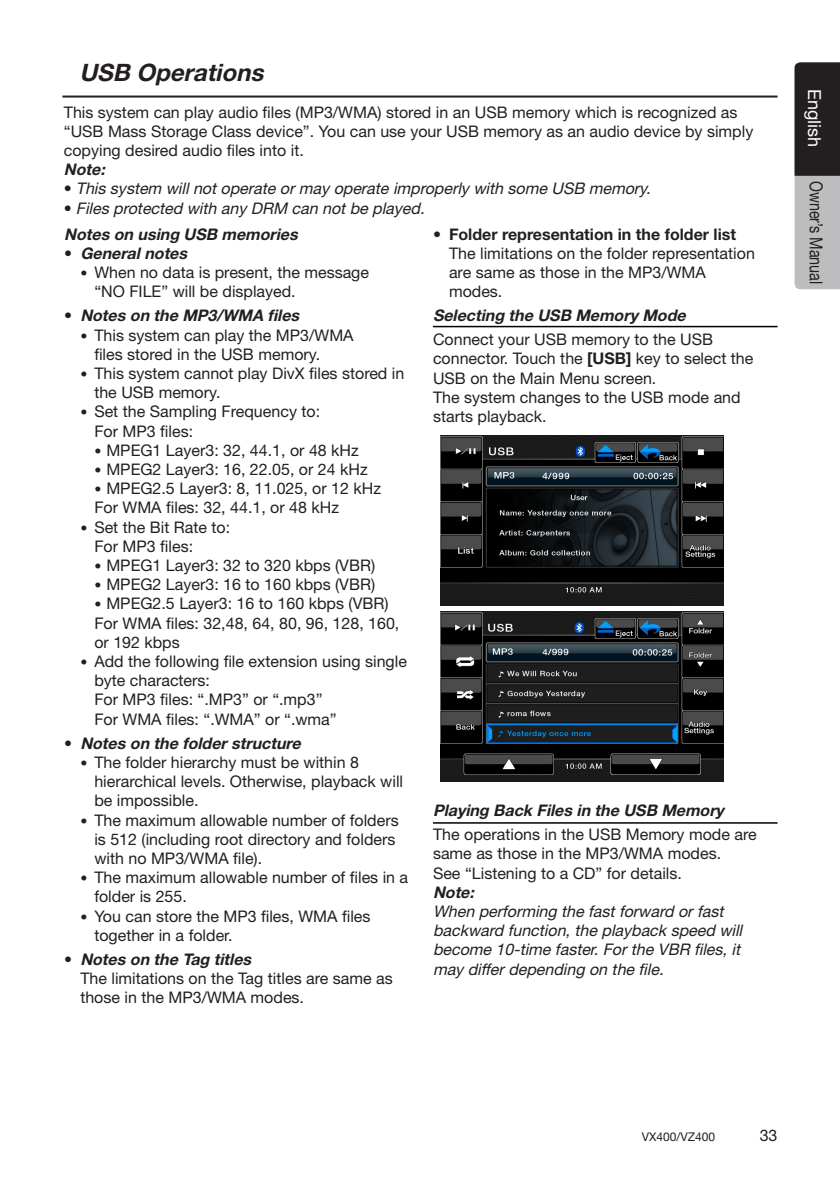
<style>
.page{position:relative;width:840px;height:1191px;background:#fff}
.page>*{position:absolute;margin:0;border:0;box-sizing:border-box;transform-origin:0 0}
.t1{font:italic 700 24px "Helvetica Neue";color:#231f20}
.t2{font:18px "Helvetica Neue";color:#fff}
.t3{font:18px "Helvetica Neue";color:#231f20;scale:.8 1}
.t4{font:16px/19.2px "Helvetica Neue";color:#231f20}
.t5{font:italic 16px/19.2px "Helvetica Neue";color:#231f20}
.t6{font:italic 700 16px "Helvetica Neue";color:#231f20}
.t7{font:700 16px "Helvetica Neue";color:#231f20}
.t8{font:12px "Helvetica Neue";color:#231f20}
.s1{font-weight:700;font-style:normal}
.s2{font-style:normal}
.s3{font-size:14px}
.s4{font-weight:700}
</style>
<div class="page">
<svg style="left:794px;top:62px;width:45px;height:227px;background:#716f71"></svg>
<hr style="left:62px;top:96px;width:715px;height:2px;background:#231f20">
<hr style="left:432px;top:326px;width:345px;height:1px;background:#000">
<hr style="left:432px;top:822px;width:345px;height:1px;background:#000">
<img style="left:440px;top:436px;width:283px;height:170px">
<img style="left:440px;top:611px;width:283px;height:170px">
<p class="t1" style="left:79px;top:58px;width:191px">USB Operations</p>
<p class="t4" style="left:64px;top:102px;width:674px">This system can play audio files (MP3/WMA) stored in an USB memory which is recognized as</p>
<p class="t4" style="left:64px;top:121px;width:690px">“USB Mass Storage Class device”. You can use your USB memory as an audio device by simply copying desired audio files into it.</p>
<p class="t6" style="left:64px;top:159px;width:46px">Note:</p>
<p class="t5" style="left:64px;top:179px;width:591px"><span class="s1">•</span> This system willnotoperate ormay operate improperly with some USB memory.</p>
<p class="t5" style="left:64px;top:198px;width:366px"><span class="s1">•</span> Files protected with any DRM can notbe played.</p>
<p class="t6" style="left:64px;top:224px;width:239px">Notes on using USB memories</p>
<p class="t6" style="left:64px;top:243px;width:128px"><span class="s2">•</span> Generalnotes</p>
<p class="t4" style="left:94px;top:262px;width:276px;text-indent:-14px"><span class="s3">•</span> When no data is present, the message “NO FILE” will be displayed.</p>
<p class="t6" style="left:64px;top:306px;width:240px"><span class="s2">•</span> Notes on the MP3/WMA files</p>
<p class="t4" style="left:94px;top:325px;width:261px;text-indent:-14px"><span class="s3">•</span> This system can play the MP3/WMA files stored in the USB memory.</p>
<p class="t4" style="left:94px;top:363px;width:311px;text-indent:-14px"><span class="s3">•</span> This system cannot play DivX files stored in the USB memory.</p>
<p class="t4" style="left:80px;top:402px;width:241px"><span class="s3">•</span> Set the Sampling Frequency to:</p>
<p class="t4" style="left:94px;top:421px;width:100px">For MP3 files:</p>
<p class="t4" style="left:94px;top:440px;width:266px"><span class="s3">•</span> MPEG1 Layer3: 32 , 44.1, or 48 kHz</p>
<p class="t4" style="left:94px;top:459px;width:275px"><span class="s3">•</span> MPEG2 Layer3: 16, 22 .05, or 24 kHz</p>
<p class="t4" style="left:94px;top:478px;width:288px"><span class="s3">•</span> MPEG2.5 Layer3: 8, 11.025, or 12 kHz</p>
<p class="t4" style="left:94px;top:498px;width:246px">For WMA files: 32 , 44.1, or 48 kHz</p>
<p class="t4" style="left:80px;top:517px;width:151px"><span class="s3">•</span> Set the Bit Rate to:</p>
<p class="t4" style="left:94px;top:536px;width:100px">For MP3 files:</p>
<p class="t4" style="left:94px;top:555px;width:282px"><span class="s3">•</span> MPEG1 Layer3: 32 to 320 kbps (VBR)</p>
<p class="t4" style="left:94px;top:574px;width:282px"><span class="s3">•</span> MPEG2 Layer3: 16 to 160 kbps (VBR)</p>
<p class="t4" style="left:94px;top:594px;width:295px"><span class="s3">•</span> MPEG2.5 Layer3: 16 to 160 kbps (VBR)</p>
<p class="t4" style="left:94px;top:613px;width:306px">For WMA files: 32 ,48, 64, 80, 96, 128, 160, or 192 kbps</p>
<p class="t4" style="left:80px;top:651px;width:328px"><span class="s3">•</span> Add the following file extension using single</p>
<p class="t4" style="left:94px;top:670px;width:117px">byte characters:</p>
<p class="t4" style="left:94px;top:690px;width:229px">For MP3 files: “.MP3” or “.mp3”</p>
<p class="t4" style="left:94px;top:709px;width:244px">For WMA files: “.WMA” or “.wma”</p>
<p class="t6" style="left:64px;top:733px;width:242px"><span class="s2">•</span> Notes on the folderstructure</p>
<p class="t4" style="left:80px;top:752px;width:280px"><span class="s3">•</span> The folder hierarchy must be within 8</p>
<p class="t4" style="left:94px;top:771px;width:310px">hierarchical levels. Otherwise, playback will be impossible.</p>
<p class="t4" style="left:94px;top:810px;width:306px;text-indent:-14px"><span class="s3">•</span> The maximum allowable number of folders is 512 (including root directory and folders with no MP3/WMA file).</p>
<p class="t4" style="left:80px;top:867px;width:329px"><span class="s3">•</span> The maximum allowable number of files in a</p>
<p class="t4" style="left:94px;top:886px;width:94px">folder is 255.</p>
<p class="t4" style="left:94px;top:906px;width:277px;text-indent:-14px"><span class="s3">•</span> You can store the MP3 files, WMA files together in a folder.</p>
<p class="t6" style="left:64px;top:949px;width:192px"><span class="s2">•</span> Notes on the Tag titles</p>
<p class="t4" style="left:80px;top:968px;width:314px">The limitations on the Tag titles are same as</p>
<p class="t4" style="left:80px;top:987px;width:225px">those in the MP3/WMA modes.</p>
<p class="t7" style="left:433px;top:224px;width:304px">• Folder representation in the folder list</p>
<p class="t4" style="left:449px;top:243px;width:307px">The limitations on the folder representation are same as those in the MP3/WMA modes.</p>
<p class="t6" style="left:433px;top:306px;width:258px">Selecting the USB Memory Mode</p>
<p class="t4" style="left:433px;top:330px;width:281px">Connect your USB memory to the USB</p>
<p class="t4" style="left:433px;top:349px;width:322px">connector. Touch the <span class="s4">[USB]</span> key to select the<br>USB on the Main Menu screen.</p>
<p class="t4" style="left:433px;top:387px;width:309px">The system changes to the USB mode and starts playback.</p>
<p class="t6" style="left:433px;top:800px;width:292px">Playing Back Files in the USB Memory</p>
<p class="t4" style="left:433px;top:824px;width:325px">The operations in the USB Memory mode are</p>
<p class="t4" style="left:433px;top:844px;width:289px">same as those in the MP3/WMA modes.</p>
<p class="t4" style="left:433px;top:863px;width:250px">See “Listening to a CD” for details.</p>
<p class="t6" style="left:433px;top:882px;width:46px">Note:</p>
<p class="t5" style="left:433px;top:901px;width:296px">When performing the fastforward orfast</p>
<p class="t5" style="left:433px;top:920px;width:314px">backward function,the playback speed will become 10-time faster.Forthe VBR files,it</p>
<p class="t5" style="left:433px;top:959px;width:236px">may differdepending on the file.</p>
<p class="t2" style="left:797px;top:147px;width:60px;rotate:-90deg">English</p>
<p class="t2" style="left:824px;top:89px;width:60px;rotate:90deg">English</p>
<p class="t3" style="left:826px;top:181px;width:131px;rotate:90deg">Owner’s Manual</p>
<p class="t8" style="left:641px;top:1129px;width:75px">VX400/VZ400</p>
<p class="t4" style="left:759px;top:1125px;width:10px">33</p>
</div>
